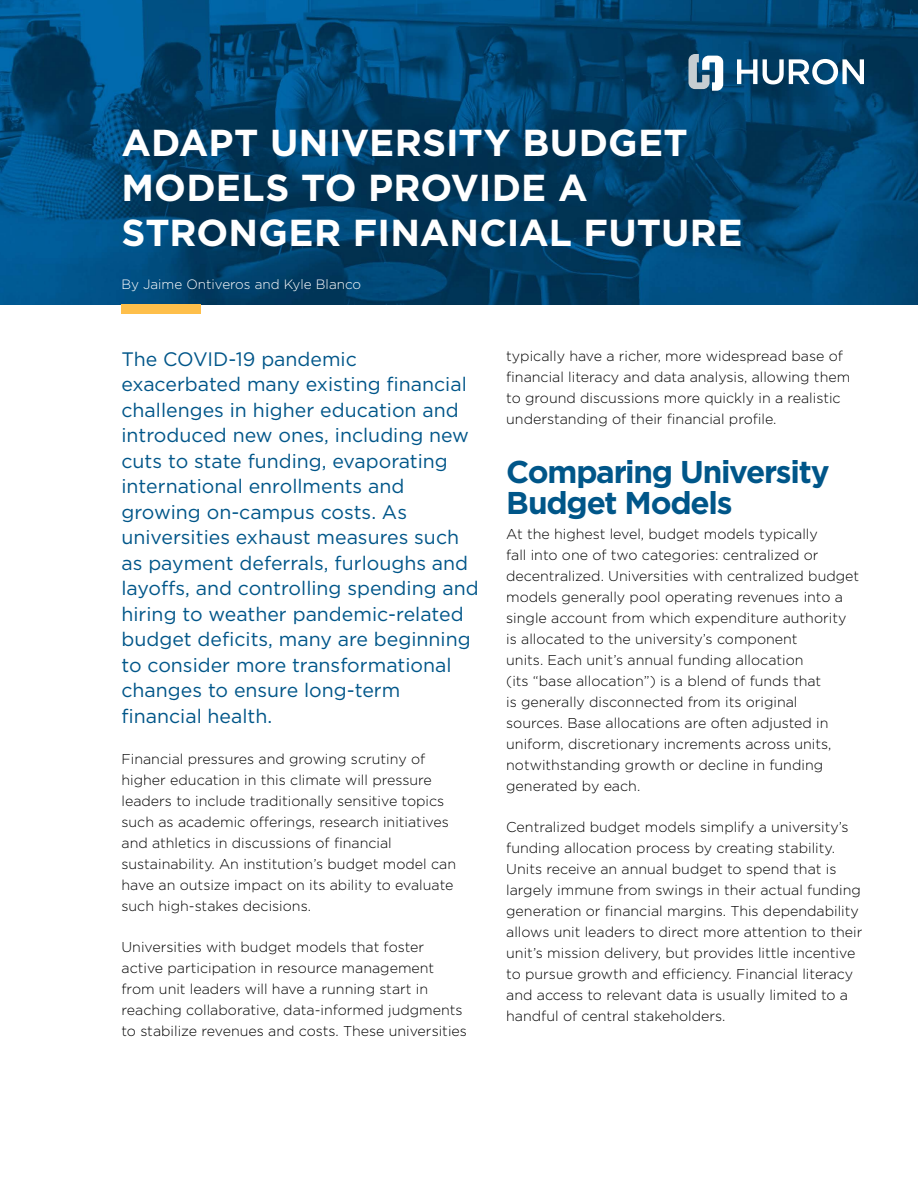
<style>
.page{position:relative;width:918px;height:1188px;background:#fff}
.page>*{position:absolute;margin:0;border:0;box-sizing:border-box;transform-origin:0 0}
.t1{font:700 37.5px/45px "Gotham";letter-spacing:.005em;color:#fff}
.t2{font:700 31.5px/31.5px "Gotham";letter-spacing:-.04em;color:#005689}
.t3{font:19.5px/25.5px "Gotham";color:#005689}
.t4{font:300 14.25px/21px "Gotham";color:#000}
.t5{font:300 13.5px "Gotham";color:#fff}
</style>
<div class="page">
<img style="left:0;top:0;width:918px;height:305px">
<div style="left:122px;top:305px;width:79px;height:9px;background:#febf4b"></div>
<svg style="left:737px;top:59px;width:20px;height:25px"></svg>
<svg style="left:763px;top:59px;width:101px;height:26px"></svg>
<svg style="left:688px;top:54px;width:35px;height:37px"></svg>
<h1 class="t1" style="left:122px;top:120px;width:623px">ADAPT UNIVERSITY BUDGET<br>MODELS TO PROVIDE A<br>STRONGER FINANCIAL FUTURE</h1>
<p class="t5" style="left:122px;top:275px;width:241px">By Jaime Ontiveros and Kyle Blanco</p>
<p class="t3" style="left:122px;top:345px;width:359px">The COVID-19 pandemic exacerbated many existing financial challenges in higher education and introduced new ones, including new cuts to state funding, evaporating international enrollments and growing on-campus costs. As universities exhaust measures such as payment deferrals, furloughs and layoffs, and controlling spending and hiring to weather pandemic-related budget deficits, many are beginning to consider more transformational changes to ensure long-term financial health.</p>
<p class="t4" style="left:122px;top:748px;width:336px">Financial pressures and growing scrutiny of higher education in this climate will pressure leaders to include traditionally sensitive topics such as academic offerings, research initiatives and athletics in discussions of financial sustainability. An institution’s budget model can have an outsize impact on its ability to evaluate such high-stakes decisions.</p>
<p class="t4" style="left:122px;top:936px;width:347px">Universities with budget models that foster active participation in resource management from unit leaders will have a running start in reaching collaborative, data-informed judgments to stabilize revenues and costs. These universities</p>
<p class="t4" style="left:506px;top:345px;width:346px">typically have a richer, more widespread base of financial literacy and data analysis, allowing them to ground discussions more quickly in a realistic understanding of their financial profile.</p>
<h2 class="t2" style="left:506px;top:456px;width:325px">Comparing University<br>Budget Models</h2>
<p class="t4" style="left:506px;top:523px;width:355px">At the highest level, budget models typically<br>fall into one of two categories: centralized or decentralized. Universities with centralized budget models generally pool operating revenues into a single account from which expenditure authority is allocated to the university’s component<br>units. Each unit’s annual funding allocation<br>(its “base allocation”) is a blend of funds that<br>is generally disconnected from its original<br>sources. Base allocations are often adjusted in uniform, discretionary increments across units, notwithstanding growth or decline in funding generated by each.</p>
<p class="t4" style="left:506px;top:816px;width:358px">Centralized budget models simplify a university’s funding allocation process by creating stability.<br>Units receive an annual budget to spend that is largely immune from swings in their actual funding generation or financial margins. This dependability allows unit leaders to direct more attention to their unit’s mission delivery, but provides little incentive to pursue growth and efficiency. Financial literacy and access to relevant data is usually limited to a handful of central stakeholders.</p>
</div>
